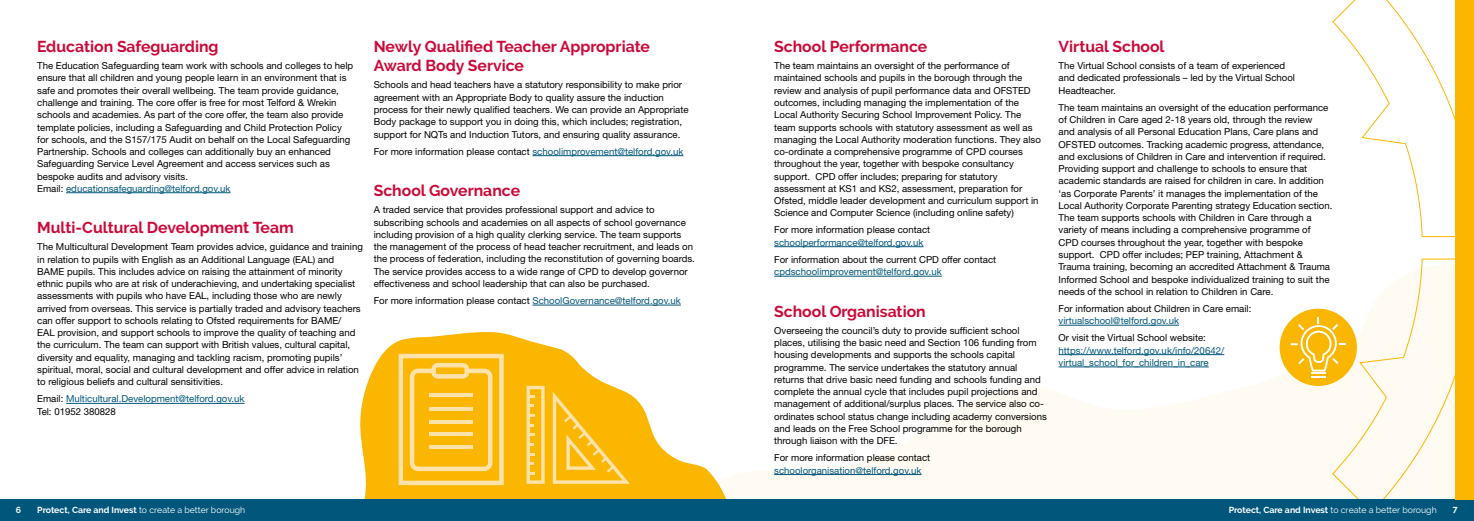
<style>
.page{position:relative;width:1474px;height:521px;background:#fff}
.page>*{position:absolute;margin:0;border:0;box-sizing:border-box;transform-origin:0 0}
.Council_Plan_body_te{font:700 15.75px/19.2px "Raleway";color:#cc0839}
.Council_Plan_body_te-2{font:9.62px/12.2px "Helvetica Neue LT Std";color:#000}
.Council_Plan_body_te-3{font:9.62px/12.2px "Helvetica Neue LT Std";color:#00577b}
.t1{font:8.75px "Raleway";color:#fff}
.Council_Plan_body_te-4{font:700 8.75px "Raleway";color:#fff}
.s1{color:#00577b}
.s2{color:#000}
.s3{font-weight:700}
</style>
<div class="page">
<svg style="left:557px;top:275px;width:774px;height:225px"></svg>
<svg style="left:359px;top:331px;width:371px;height:169px;fill:#fab600"></svg>
<svg style="left:1331px;top:258px;width:142px;height:242px"></svg>
<svg style="left:1332px;top:0;width:123px;height:237px"></svg>
<div style="left:0;top:500px;width:1473px;height:21px;background:#00577b"></div>
<hr style="left:66px;top:192px;width:164px;height:1px;background:#00577b">
<hr style="left:66px;top:403px;width:178px;height:1px;background:#00577b">
<hr style="left:532px;top:155px;width:151px;height:1px;background:#00577b">
<hr style="left:532px;top:305px;width:149px;height:1px;background:#00577b">
<hr style="left:774px;top:246px;width:149px;height:1px;background:#00577b">
<hr style="left:774px;top:276px;width:167px;height:1px;background:#00577b">
<hr style="left:774px;top:474px;width:147px;height:1px;background:#00577b">
<hr style="left:1058px;top:325px;width:120px;height:1px;background:#00577b">
<hr style="left:1058px;top:354px;width:166px;height:1px;background:#00577b">
<hr style="left:1058px;top:367px;width:150px;height:1px;background:#00577b">
<div style="left:1455px;top:0;width:18px;height:499px;background:#fab600"></div>
<svg style="left:526px;top:386px;width:18px;height:98px;background:#fcc94d"></svg>
<svg style="left:553px;top:391px;width:77px;height:93px;background:#fabe1f"></svg>
<svg style="left:398px;top:354px;width:106px;height:131px;background:#fbc332"></svg>
<hr style="left:429px;top:393px;width:44px;height:3px;background:#ffe2aa">
<hr style="left:429px;top:407px;width:44px;height:3px;background:#ffe2aa">
<hr style="left:429px;top:421px;width:44px;height:3px;background:#ffe2aa">
<hr style="left:429px;top:432px;width:44px;height:4px;background:#ffe2aa">
<hr style="left:429px;top:446px;width:44px;height:3px;background:#ffe2aa">
<div style="left:1279px;top:309px;width:77px;height:77px;background:#fab600;border-radius:50%"></div>
<svg style="left:1290px;top:317px;width:55px;height:61px"></svg>
<p class="Council_Plan_body_te" style="left:37px;top:37px;width:183px">Education Safeguarding</p>
<p class="Council_Plan_body_te-2" style="left:37px;top:60px;width:317px">The Education Safeguarding team work with schools and colleges to help ensure that all children and young people learn in an environment that is safe and promotes their overall wellbeing. The team provide guidance, challenge and training. The core offer is free for most Telford &amp; Wrekin schools and academies. As part of the core offer, the team also provide template policies, including a Safeguarding and Child Protection Policy for schools, and the S157/175 Audit on behalf on the Local Safeguarding Partnership. Schools and colleges can additionally buy an enhanced Safeguarding Service Level Agreement and access services such as bespoke audits and advisory visits.<br>Email: <span class="s1">educationsafeguarding@telford.gov.uk</span></p>
<p class="Council_Plan_body_te" style="left:37px;top:218px;width:258px">Multi-Cultural Development Team</p>
<p class="Council_Plan_body_te-2" style="left:37px;top:241px;width:327px">The Multicultural Development Team provides advice, guidance and training in relation to pupils with English as an Additional Language (EAL) and BAME pupils. This includes advice on raising the attainment of minority ethnic pupils who are at risk of underachieving, and undertaking specialist assessments with pupils who have EAL, including those who are newly arrived from overseas. This service is partially traded and advisory teachers can offer support to schools relating to Ofsted requirements for BAME/<br>EAL provision, and support schools to improve the quality of teaching and the curriculum. The team can support with British values, cultural capital, diversity and equality, managing and tackling racism, promoting pupils’ spiritual, moral, social and cultural development and offer advice in relation to religious beliefs and cultural sensitivities.</p>
<p class="Council_Plan_body_te-3" style="left:37px;top:393px;width:209px"><span class="s2">Email:</span> Multicultural.Development@telford.gov.uk<br><span class="s2">Tel: 01952 380828</span></p>
<p class="Council_Plan_body_te" style="left:374px;top:37px;width:278px">Newly Qualified Teacher Appropriate<br>Award Body Service</p>
<p class="Council_Plan_body_te-2" style="left:374px;top:79px;width:316px">Schools and head teachers have a statutory responsibility to make prior agreement with an Appropriate Body to quality assure the induction process for their newly qualified teachers. We can provide an Appropriate Body package to support you in doing this, which includes; registration, support for NQTs and Induction Tutors, and ensuring quality assurance.</p>
<p class="Council_Plan_body_te-3" style="left:374px;top:145px;width:311px"><span class="s2">For more information please contact</span> schoolimprovement@telford.gov.uk</p>
<p class="Council_Plan_body_te" style="left:374px;top:181px;width:148px">School Governance</p>
<p class="Council_Plan_body_te-2" style="left:374px;top:204px;width:323px">A traded service that provides professional support and advice to subscribing schools and academies on all aspects of school governance including provision of a high quality clerking service. The team supports the management of the process of head teacher recruitment, and leads on the process of federation, including the reconstitution of governing boards.<br>The service provides access to a wide range of CPD to develop governor effectiveness and school leadership that can also be purchased.</p>
<p class="Council_Plan_body_te-2" style="left:374px;top:294px;width:309px">For more information please contact <span class="s1">SchoolGovernance@telford.gov.uk</span></p>
<p class="Council_Plan_body_te-4" style="left:16px;top:505px;width:7px">6</p>
<p class="t1" style="left:37px;top:505px;width:210px"><span class="s3">Protect, Care and Invest</span> to create a better borough</p>
<p class="Council_Plan_body_te" style="left:774px;top:37px;width:155px">School Performance</p>
<p class="Council_Plan_body_te-2" style="left:774px;top:60px;width:268px">The team maintains an oversight of the performance of maintained schools and pupils in the borough through the review and analysis of pupil performance data and OFSTED outcomes, including managing the implementation of the Local Authority Securing School Improvement Policy. The team supports schools with statutory assessment as well as managing the Local Authority moderation functions. They also co-ordinate a comprehensive programme of CPD courses throughout the year, together with bespoke consultancy support. CPD offer includes; preparing for statutory assessment at KS1 and KS2, assessment, preparation for Ofsted, middle leader development and curriculum support in Science and Computer Science (including online safety)</p>
<p class="Council_Plan_body_te-3" style="left:774px;top:224px;width:157px"><span class="s2">For more information please contact </span>schoolperformance@telford.gov.uk</p>
<p class="Council_Plan_body_te-2" style="left:774px;top:253px;width:223px">For information about the current CPD offer contact <span class="s1">cpdschoolimprovement@telford.gov.uk</span></p>
<p class="Council_Plan_body_te" style="left:774px;top:301px;width:153px">School Organisation</p>
<p class="Council_Plan_body_te-2" style="left:774px;top:324px;width:274px">Overseeing the council’s duty to provide sufficient school places, utilising the basic need and Section 106 funding from housing developments and supports the schools capital programme. The service undertakes the statutory annual returns that drive basic need funding and schools funding and complete the annual cycle that includes pupil projections and management of additional/surplus places. The service also co&shy;ordinates school status change including academy conversions and leads on the Free School programme for the borough through liaison with the DFE.</p>
<p class="Council_Plan_body_te-3" style="left:774px;top:452px;width:157px"><span class="s2">For more information please contact </span>schoolorganisation@telford.gov.uk</p>
<p class="Council_Plan_body_te" style="left:1058px;top:37px;width:107px">Virtual School</p>
<p class="Council_Plan_body_te-2" style="left:1058px;top:60px;width:238px">The Virtual School consists of a team of experienced and dedicated professionals – led by the Virtual School<br>Headteacher.</p>
<p class="Council_Plan_body_te-2" style="left:1058px;top:101px;width:275px">The team maintains an oversight of the education performance of Children in Care aged 2-18 years old, through the review<br>and analysis of all Personal Education Plans, Care plans and OFSTED outcomes. Tracking academic progress, attendance, and exclusions of Children in Care and intervention if required.<br>Providing support and challenge to schools to ensure that academic standards are raised for children in care. In addition ‘as Corporate Parents’ it manages the implementation of the Local Authority Corporate Parenting strategy Education section.<br>The team supports schools with Children in Care through a variety of means including a comprehensive programme of CPD courses throughout the year, together with bespoke support. CPD offer includes; PEP training, Attachment &amp; Trauma training, becoming an accredited Attachment &amp; Trauma Informed School and bespoke individualized training to suit the needs of the school in relation to Children in Care.</p>
<p class="Council_Plan_body_te-2" style="left:1058px;top:302px;width:194px">For information about Children in Care email: <span class="s1">virtualschool@telford.gov.uk</span></p>
<p class="Council_Plan_body_te-3" style="left:1058px;top:332px;width:167px"><span class="s2">Or visit the Virtual School website: </span>https://www.telford.gov.uk/info/20642/ virtual_school_for_children_in_care</p>
<p class="t1" style="left:1228px;top:505px;width:210px"><span class="s3">Protect, Care and Invest</span> to create a better borough</p>
<p class="Council_Plan_body_te-4" style="left:1452px;top:504px;width:6px">7</p>
</div>
